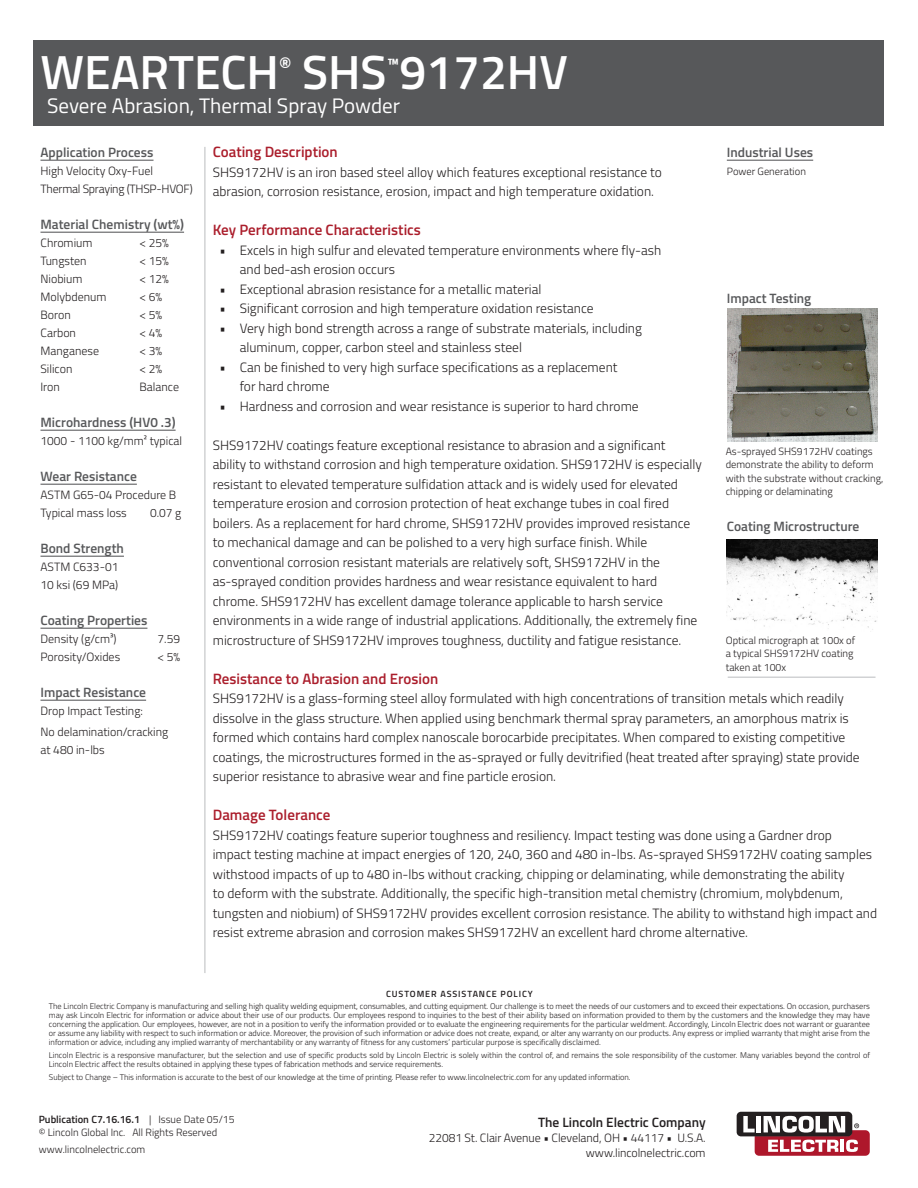
<style>
.page{position:relative;width:918px;height:1188px;background:#fff}
.page>*{position:absolute;margin:0;border:0;box-sizing:border-box;transform-origin:0 0}
.t1{font:600 48px "Titillium";color:#fff}
.t2{font:21px "Titillium";color:#fff}
.t3{font:600 19.2px "Titillium";color:#fff}
.t4{font:600 15px "Titillium";color:#ab1e2c}
.t5{font:300 13.5px/19.5px "Titillium";color:#231f20}
.t6{font:600 13.5px "Titillium";color:#57585a}
.t7{font:600 13.5px "Titillium";color:#231f20}
.t8{font:300 12px/18px "Titillium";color:#231f20}
.t9{font:300 12px/18px "Titillium";letter-spacing:-.02em;color:#231f20}
.t10{font:300 10.5px/13.5px "Titillium";color:#231f20}
.t11{font:600 9px "Titillium";letter-spacing:.1em;color:#231f20}
.t12{font:300 8.25px/9px "Titillium";color:#231f20;text-align:justify}
.s1{font-weight:600}
</style>
<div class="page">
<hr style="left:204px;top:147px;width:2px;height:826px;background:#d1d2d4">
<hr style="left:728px;top:676px;width:148px;height:2px;background:#d1d2d4">
<hr style="left:40px;top:160px;width:114px;height:1px;background:#57585a">
<hr style="left:40px;top:232px;width:144px;height:1px;background:#57585a">
<hr style="left:40px;top:430px;width:136px;height:1px;background:#57585a">
<hr style="left:40px;top:484px;width:97px;height:1px;background:#57585a">
<hr style="left:40px;top:556px;width:84px;height:1px;background:#57585a">
<hr style="left:40px;top:628px;width:107px;height:1px;background:#57585a">
<hr style="left:40px;top:700px;width:106px;height:1px;background:#57585a">
<hr style="left:727px;top:160px;width:86px;height:1px;background:#57585a">
<div style="left:34px;top:40px;width:850px;height:86px;background:#57585a"></div>
<div style="left:737px;top:1112px;width:115px;height:24px;background:#231f20;border-radius:4px"></div>
<svg style="left:743px;top:1116px;width:127px;height:40px"></svg>
<img style="left:727px;top:309px;width:151px;height:133px">
<img style="left:727px;top:540px;width:151px;height:90px">
<p class="t1" style="left:40px;top:37px;width:240px">WEARTECH</p>
<p class="t3" style="left:279px;top:50px;width:14px">®</p>
<p class="t1" style="left:302px;top:37px;width:267px">SHS 9172HV</p>
<p class="t3" style="left:387px;top:50px;width:14px">™</p>
<p class="t2" style="left:47px;top:91px;width:354px">Severe Abrasion, Thermal Spray Powder</p>
<p class="t6" style="left:40px;top:142px;width:115px">Application Process</p>
<p class="t9" style="left:40px;top:161px;width:154px">High Velocity Oxy-Fuel<br>Thermal Spraying (THSP-HVOF)</p>
<p class="t6" style="left:40px;top:214px;width:145px">Material Chemistry (wt%)</p>
<p class="t8" style="left:40px;top:233px;width:54px">Chromium</p>
<p class="t8" style="left:140px;top:233px;width:31px">&lt; 25%</p>
<p class="t8" style="left:40px;top:251px;width:48px">Tungsten</p>
<p class="t8" style="left:140px;top:251px;width:31px">&lt; 15%</p>
<p class="t8" style="left:40px;top:269px;width:43px">Niobium</p>
<p class="t8" style="left:140px;top:269px;width:31px">&lt; 12%</p>
<p class="t8" style="left:40px;top:287px;width:67px">Molybdenum</p>
<p class="t8" style="left:140px;top:287px;width:24px">&lt; 6%</p>
<p class="t8" style="left:40px;top:305px;width:32px">Boron</p>
<p class="t8" style="left:140px;top:305px;width:24px">&lt; 5%</p>
<p class="t8" style="left:40px;top:323px;width:37px">Carbon</p>
<p class="t8" style="left:140px;top:323px;width:24px">&lt; 4%</p>
<p class="t8" style="left:40px;top:341px;width:60px">Manganese</p>
<p class="t8" style="left:140px;top:341px;width:24px">&lt; 3%</p>
<p class="t8" style="left:40px;top:359px;width:33px">Silicon</p>
<p class="t8" style="left:140px;top:359px;width:24px">&lt; 2%</p>
<p class="t8" style="left:40px;top:377px;width:21px">Iron</p>
<p class="t8" style="left:140px;top:377px;width:41px">Balance</p>
<p class="t6" style="left:40px;top:412px;width:137px">Microhardness (HV0 .3)</p>
<p class="t8" style="left:40px;top:431px;width:143px">1000 - 1100 kg/mm² typical</p>
<p class="t6" style="left:40px;top:466px;width:98px">Wear Resistance</p>
<p class="t8" style="left:40px;top:485px;width:137px">ASTM G65-04 Procedure B<br>Typical mass loss</p>
<p class="t8" style="left:150px;top:503px;width:33px">0.07 g</p>
<p class="t6" style="left:40px;top:538px;width:85px">Bond Strength</p>
<p class="t8" style="left:40px;top:557px;width:79px">ASTM C633-01<br>10 ksi (69 MPa)</p>
<p class="t6" style="left:40px;top:610px;width:108px">Coating Properties</p>
<p class="t8" style="left:40px;top:629px;width:77px">Density (g/cm³)</p>
<p class="t8" style="left:158px;top:629px;width:24px">7.59</p>
<p class="t8" style="left:40px;top:647px;width:81px">Porosity/Oxides</p>
<p class="t8" style="left:158px;top:647px;width:24px">&lt; 5%</p>
<p class="t6" style="left:40px;top:682px;width:107px">Impact Resistance</p>
<p class="t8" style="left:40px;top:701px;width:104px">Drop Impact Testing:</p>
<p class="t8" style="left:40px;top:722px;width:129px">No delamination/cracking at 480 in-lbs</p>
<p class="t4" style="left:213px;top:141px;width:127px">Coating Description</p>
<p class="t5" style="left:213px;top:161px;width:451px">SHS9172HV is an iron based steel alloy which features exceptional resistance to abrasion, corrosion resistance, erosion, impact and high temperature oxidation.</p>
<p class="t4" style="left:213px;top:219px;width:210px">Key Performance Characteristics</p>
<p class="t5" style="left:240px;top:239px;width:423px;text-indent:-20px">• Excels in high sulfur and elevated temperature environments where fly-ash and bed-ash erosion occurs</p>
<p class="t5" style="left:220px;top:278px;width:324px">• Exceptional abrasion resistance for a metallic material</p>
<p class="t5" style="left:220px;top:298px;width:376px">• Significant corrosion and high temperature oxidation resistance</p>
<p class="t5" style="left:240px;top:317px;width:404px;text-indent:-20px">• Very high bond strength across a range of substrate materials, including aluminum, copper, carbon steel and stainless steel</p>
<p class="t5" style="left:240px;top:356px;width:379px;text-indent:-20px">• Can be finished to very high surface specifications as a replacement for hard chrome</p>
<p class="t5" style="left:220px;top:395px;width:421px">• Hardness and corrosion and wear resistance is superior to hard chrome</p>
<p class="t5" style="left:213px;top:434px;width:491px">SHS9172HV coatings feature exceptional resistance to abrasion and a significant ability to withstand corrosion and high temperature oxidation. SHS9172HV is especially resistant to elevated temperature sulfidation attack and is widely used for elevated temperature erosion and corrosion protection of heat exchange tubes in coal fired boilers. As a replacement for hard chrome, SHS9172HV provides improved resistance to mechanical damage and can be polished to a very high surface finish. While conventional corrosion resistant materials are relatively soft, SHS9172HV in the as-sprayed condition provides hardness and wear resistance equivalent to hard chrome. SHS9172HV has excellent damage tolerance applicable to harsh service environments in a wide range of industrial applications. Additionally, the extremely fine microstructure of SHS9172HV improves toughness, ductility and fatigue resistance.</p>
<p class="t4" style="left:213px;top:667px;width:227px">Resistance to Abrasion and Erosion</p>
<p class="t5" style="left:213px;top:688px;width:649px">SHS9172HV is a glass-forming steel alloy formulated with high concentrations of transition metals which readily dissolve in the glass structure. When applied using benchmark thermal spray parameters, an amorphous matrix is formed which contains hard complex nanoscale borocarbide precipitates. When compared to existing competitive coatings, the microstructures formed in the as-sprayed or fully devitrified (heat treated after spraying) state provide superior resistance to abrasive wear and fine particle erosion.</p>
<p class="t4" style="left:213px;top:804px;width:119px">Damage Tolerance</p>
<p class="t5" style="left:213px;top:824px;width:666px">SHS9172HV coatings feature superior toughness and resiliency. Impact testing was done using a Gardner drop<br>impact testing machine at impact energies of 120, 240, 360 and 480 in-lbs. As-sprayed SHS9172HV coating samples withstood impacts of up to 480 in-lbs without cracking, chipping or delaminating, while demonstrating the ability<br>to deform with the substrate. Additionally, the specific high-transition metal chemistry (chromium, molybdenum, tungsten and niobium) of SHS9172HV provides excellent corrosion resistance. The ability to withstand high impact and resist extreme abrasion and corrosion makes SHS9172HV an excellent hard chrome alternative.</p>
<p class="t6" style="left:727px;top:142px;width:88px">Industrial Uses</p>
<p class="t10" style="left:727px;top:164px;width:81px">Power Generation</p>
<p class="t6" style="left:727px;top:288px;width:86px">Impact Testing</p>
<p class="t10" style="left:726px;top:444px;width:159px">As-sprayed SHS9172HV coatings demonstrate the ability to deform with the substrate without cracking, chipping or delaminating</p>
<p class="t6" style="left:727px;top:516px;width:134px">Coating Microstructure</p>
<p class="t10" style="left:726px;top:633px;width:131px">Optical micrograph at 100x of a typical SHS9172HV coating taken at 100x</p>
<p class="t11" style="left:386px;top:987px;width:148px">CUSTOMER ASSISTANCE POLICY</p>
<p class="t12" style="left:49px;top:1002px;width:823px">The Lincoln Electric Company is manufacturing and selling high quality welding equipment, consumables, and cutting equipment. Our challenge is to meet the needs of our customers and to exceed their expectations. On occasion, purchasers may ask Lincoln Electric for information or advice about their use of our products. Our employees respond to inquiries to the best of their ability based on information provided to them by the customers and the knowledge they may have concerning the application. Our employees, however, are not in a position to verify the information provided or to evaluate the engineering requirements for the particular weldment. Accordingly, Lincoln Electric does not warrant or guarantee or assume any liability with respect to such information or advice. Moreover, the provision of such information or advice does not create, expand, or alter any warranty on our products. Any express or implied warranty that might arise from the information or advice, including any implied warranty of merchantability or any warranty of fitness for any customers’ particular purpose is specifically disclaimed.</p>
<p class="t12" style="left:49px;top:1050px;width:823px">Lincoln Electric is a responsive manufacturer, but the selection and use of specific products sold by Lincoln Electric is solely within the control of, and remains the sole responsibility of the customer. Many variables beyond the control of<br>Lincoln Electric affect the results obtained in applying these types of fabrication methods and service requirements.</p>
<p class="t12" style="left:49px;top:1072px;width:583px">Subject to Change – This information is accurate to the best of our knowledge at the time of printing. Please refer to www.lincolnelectric.com for any updated information.</p>
<p class="t10" style="left:39px;top:1112px;width:197px"><span class="s1">Publication C7.16.16.1</span> | Issue Date 05/15 © Lincoln Global Inc. All Rights Reserved</p>
<p class="t10" style="left:39px;top:1142px;width:108px">www.lincolnelectric.com</p>
<p class="t7" style="left:538px;top:1112px;width:169px">The Lincoln Electric Company</p>
<p class="t8" style="left:429px;top:1128px;width:278px">22081 St. Clair Avenue • Cleveland, OH • 44117 • U.S.A.</p>
<p class="t8" style="left:586px;top:1143px;width:121px">www.lincolnelectric.com</p>
</div>
